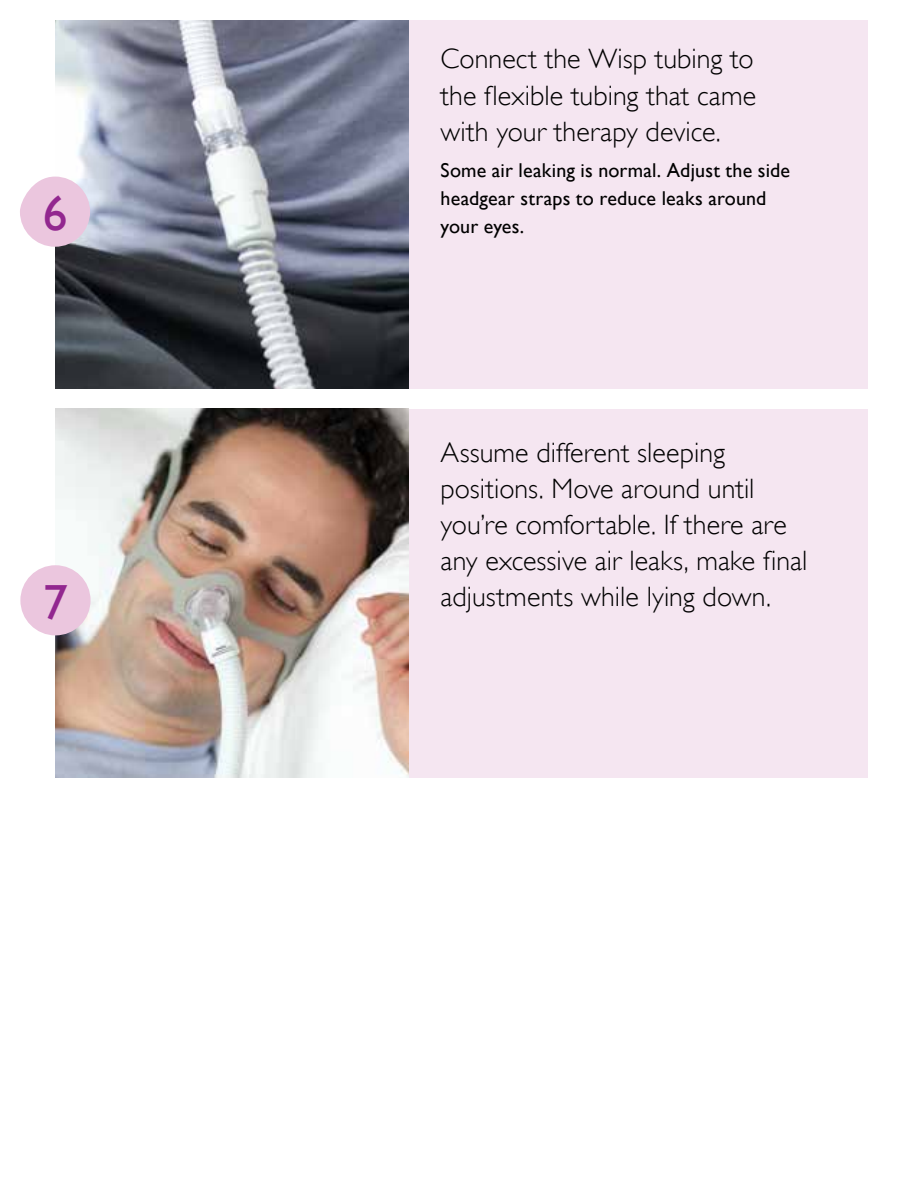
<style>
.page{position:relative;width:900px;height:1188px;background:#fff}
.page>*{position:absolute;margin:0;border:0;box-sizing:border-box;transform-origin:0 0}
.t1{font:49.2px "Gill Alt One";color:#92278f}
.t2{font:300 28px/36px "Gill Alt One";letter-spacing:.005em;color:#000;text-align:justify}
.t3{font:20px/28px "Gill Alt One";letter-spacing:.01em;color:#000}
</style>
<div class="page">
<div style="left:306px;top:20px;width:562px;height:369px;background:#f5e6f1"></div>
<div style="left:306px;top:409px;width:562px;height:369px;background:#f5e6f1"></div>
<img style="left:55px;top:409px;width:354px;height:369px">
<img style="left:55px;top:20px;width:354px;height:369px">
<div style="left:20px;top:565px;width:71px;height:70px;background:#ebc6de;border-radius:50%"></div>
<div style="left:20px;top:177px;width:70px;height:70px;background:#ebc6de;border-radius:50%"></div>
<h1 class="t1" style="left:43px;top:185px;width:26px">6</h1>
<h1 class="t1" style="left:43px;top:573px;width:26px">7</h1>
<p class="t2" style="left:441px;top:41px;width:317px">Connect the Wisp tubing to the flexible tubing that came with your therapy device.</p>
<p class="t3" style="left:441px;top:156px;width:351px">Some air leaking is normal. Adjust the side headgear straps to reduce leaks around your eyes.</p>
<p class="t2" style="left:441px;top:434px;width:368px;text-align:left">Assume different sleeping positions. Move around until you’re comfortable. If there are any excessive air leaks, make final adjustments while lying down.</p>
</div>
